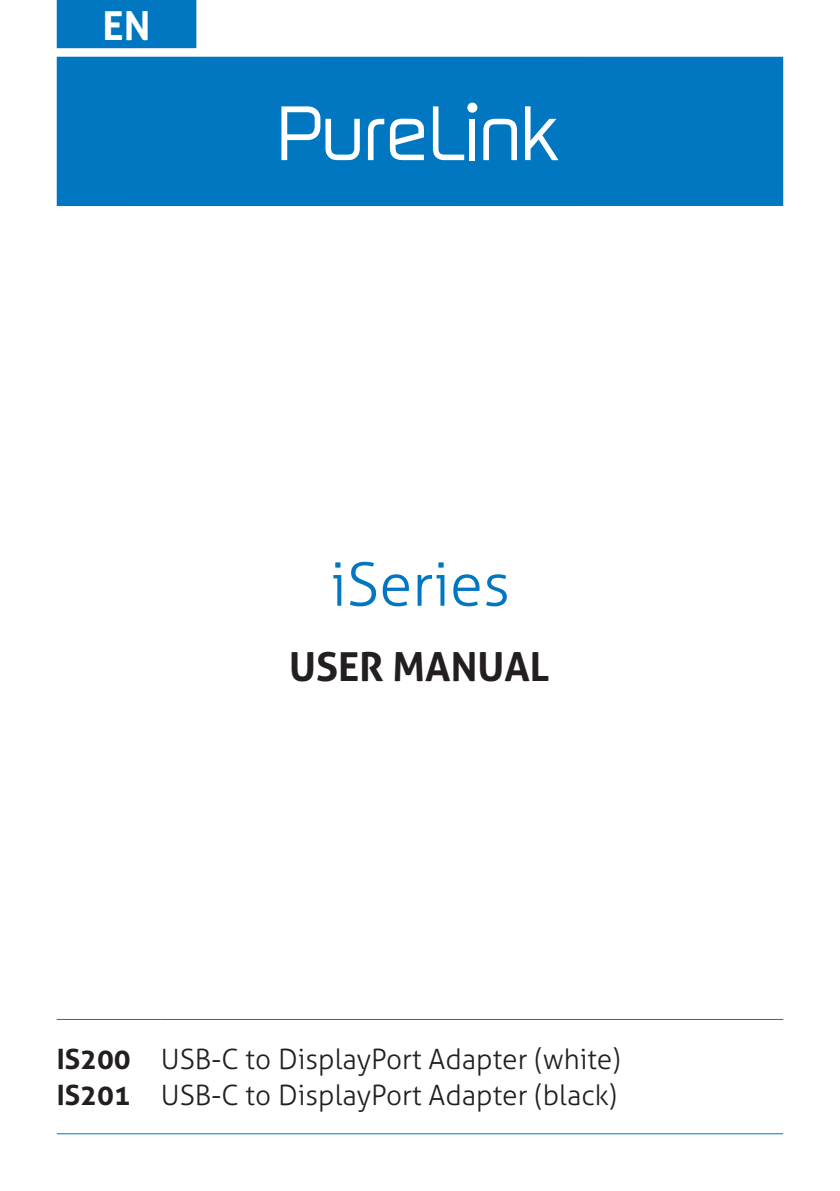
<style>
.page{position:relative;width:840px;height:1191px;background:#fff}
.page>*{position:absolute;margin:0;border:0;box-sizing:border-box;transform-origin:0 0}
.t1{font:300 60px "Aller";color:#0077c0}
.Headline{font:700 40px "Aller";color:#231f20}
.t2{font:700 40px "Aller";color:#fff}
.Art-Nr{font:300 28px "Aller";color:#231f20}
.Art-Nr_Fett{font:700 28px "Aller";color:#231f20}
</style>
<div class="page">
<div style="left:57px;top:57px;width:725px;height:149px;background:#0077c0"></div>
<div style="left:57px;top:0;width:139px;height:48px;background:#0077c0"></div>
<svg style="left:281px;top:106px;width:78px;height:54px"></svg>
<svg style="left:368px;top:119px;width:16px;height:41px"></svg>
<div style="left:469px;top:119px;width:6px;height:41px;background:#fff"></div>
<svg style="left:483px;top:119px;width:33px;height:41px"></svg>
<svg style="left:432px;top:106px;width:32px;height:54px"></svg>
<svg style="left:390px;top:119px;width:34px;height:41px"></svg>
<div style="left:467px;top:103px;width:10px;height:10px;background:#fff;border-radius:50%"></div>
<svg style="left:525px;top:106px;width:33px;height:54px"></svg>
<hr style="left:57px;top:1018px;width:104px;height:2px;background:#0077c0">
<hr style="left:161px;top:1018px;width:621px;height:2px;background:#0077c0">
<hr style="left:57px;top:1133px;width:104px;height:1px;background:#0077c0">
<hr style="left:161px;top:1133px;width:621px;height:1px;background:#0077c0">
<p class="t2" style="left:102px;top:1px;width:49px">EN</p>
<p class="t1" style="left:330px;top:548px;width:181px">iSeries</p>
<p class="Headline" style="left:289px;top:642px;width:262px">USER MANUAL</p>
<p class="Art-Nr_Fett" style="left:57px;top:1041px;width:75px">IS200</p>
<p class="Art-Nr" style="left:161px;top:1041px;width:461px">USB-C to DisplayPort Adapter (white)</p>
<p class="Art-Nr_Fett" style="left:57px;top:1077px;width:75px">IS201</p>
<p class="Art-Nr" style="left:161px;top:1077px;width:457px">USB-C to DisplayPort Adapter (black)</p>
</div>
